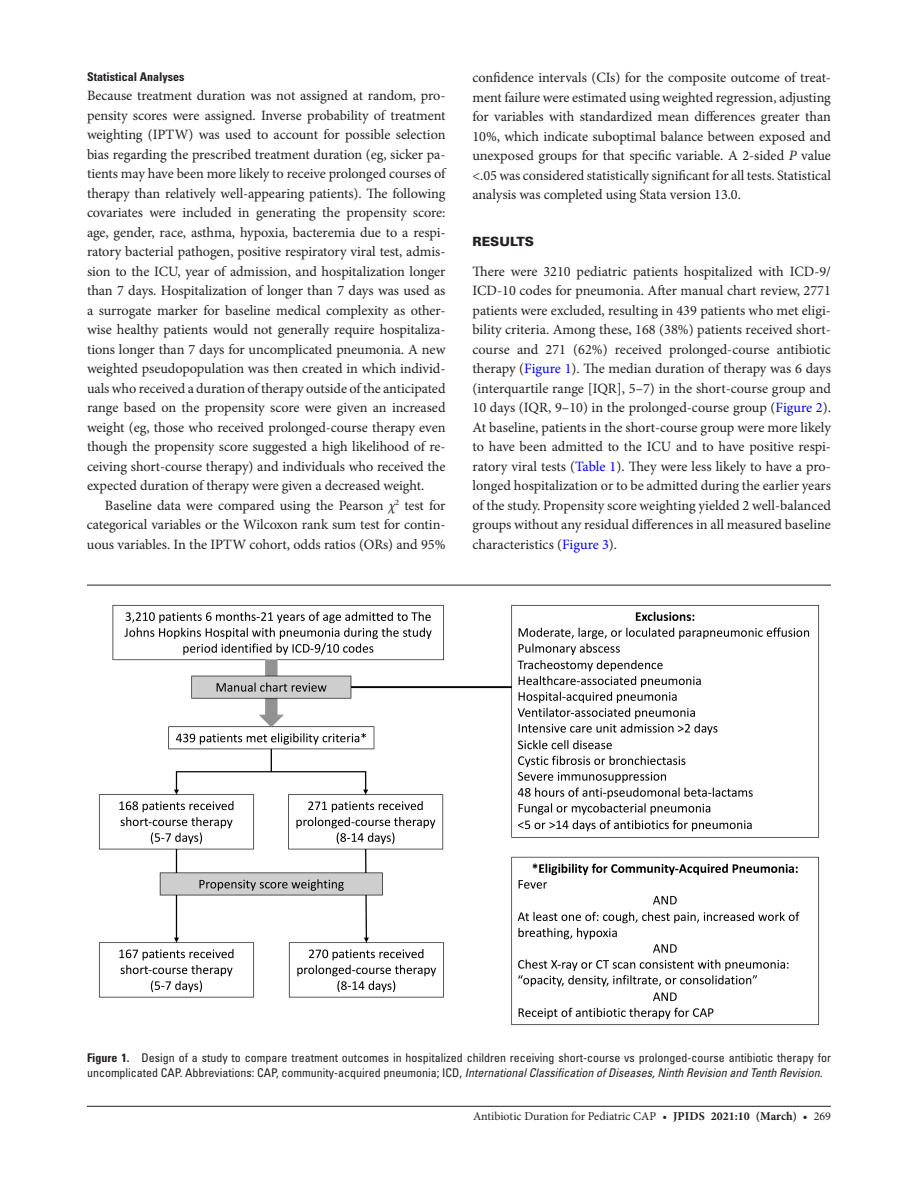
<style>
.page{position:relative;width:918px;height:1188px;background:#fff}
.page>*{position:absolute;margin:0;border:0;box-sizing:border-box;transform-origin:0 0}
.t1{font:14.25px/19.5px "Minion Pro";letter-spacing:-.005em;color:#231f20;text-align:justify}
.t2{font:900 12.75px "Univers LT Std";color:#231f20}
.t3{font:condensed 12px/15px "Univers LT Std";color:#231f20}
.t4{font:12px "Minion Pro";color:#231f20}
.t5{font:700 condensed 12px "Univers LT Std";color:#231f20}
.s1{font-style:italic}
.s2{color:#00f}
.s3{font-weight:700}
</style>
<div class="page">
<hr style="left:87px;top:1106px;width:744px;height:1px;background:#231f20">
<hr style="left:87px;top:585px;width:744px;height:1px;background:#231f20">
<img style="left:98px;top:604px;width:721px;height:422px">
<p class="t5" style="left:87px;top:69px;width:99px">Statistical Analyses</p>
<p class="t1" style="left:87px;top:86px;width:360px">Because treatment duration was not assigned at random, pro&shy;pensity scores were assigned. Inverse probability of treatment weighting (IPTW) was used to account for possible selection bias regarding the prescribed treatment duration (eg, sicker pa&shy;tients may have been more likely to receive prolonged courses of therapy than relatively well-appearing patients). The following covariates were included in generating the propensity score: age, gender, race, asthma, hypoxia, bacteremia due to a respi&shy;ratory bacterial pathogen, positive respiratory viral test, admis&shy;sion to the ICU, year of admission, and hospitalization longer than 7 days. Hospitalization of longer than 7 days was used as a surrogate marker for baseline medical complexity as other&shy;wise healthy patients would not generally require hospitaliza&shy;tions longer than 7 days for uncomplicated pneumonia. A new weighted pseudopopulation was then created in which individ&shy;uals who received a duration of therapy outside of the anticipated range based on the propensity score were given an increased weight (eg, those who received prolonged-course therapy even though the propensity score suggested a high likelihood of re&shy;ceiving short-course therapy) and individuals who received the expected duration of therapy were given a decreased weight.</p>
<p class="t1" style="left:87px;top:495px;width:360px;text-indent:18px">Baseline data were compared using the Pearson <span class="s1">χ</span><sup>2</sup> test for categorical variables or the Wilcoxon rank sum test for contin&shy;uous variables. In the IPTW cohort, odds ratios (ORs) and 95%</p>
<p class="t1" style="left:473px;top:68px;width:360px">confidence intervals (CIs) for the composite outcome of treat&shy;ment failure were estimated using weighted regression, adjusting for variables with standardized mean differences greater than 10%, which indicate suboptimal balance between exposed and unexposed groups for that specific variable. A 2-sided <span class="s1">P</span> value &lt;.05 was considered statistically significant for all tests. Statistical analysis was completed using Stata version 13.0.</p>
<p class="t2" style="left:473px;top:233px;width:63px">RESULTS</p>
<p class="t1" style="left:473px;top:262px;width:360px">There were 3210 pediatric patients hospitalized with ICD-9/ ICD-10 codes for pneumonia. After manual chart review, 2771 patients were excluded, resulting in 439 patients who met eligi&shy;bility criteria. Among these, 168 (38%) patients received short&shy;course and 271 (62%) received prolonged-course antibiotic therapy (<span class="s2">Figure 1</span>). The median duration of therapy was 6 days (interquartile range [IQR], 5–7) in the short-course group and 10 days (IQR, 9–10) in the prolonged-course group (<span class="s2">Figure 2</span>).<br>At baseline, patients in the short-course group were more likely to have been admitted to the ICU and to have positive respi&shy;ratory viral tests (<span class="s2">Table 1</span>). They were less likely to have a pro&shy;longed hospitalization or to be admitted during the earlier years of the study. Propensity score weighting yielded 2 well-balanced groups without any residual differences in all measured baseline characteristics (<span class="s2">Figure 3</span>).</p>
<p class="t3" style="left:87px;top:1050px;width:746px"><span class="s3">Figure 1.</span> Design of a study to compare treatment outcomes in hospitalized children receiving short-course vs prolonged-course antibiotic therapy for uncomplicated CAP. Abbreviations: CAP, community-acquired pneumonia; ICD, <span class="s1">International Classification of Diseases, Ninth Revision and Tenth Revision.</span></p>
<p class="t4" style="left:473px;top:1109px;width:359px">Antibiotic Duration for Pediatric CAP • <span class="s3">jpids 2021:10 (March) •</span> 269</p>
</div>
